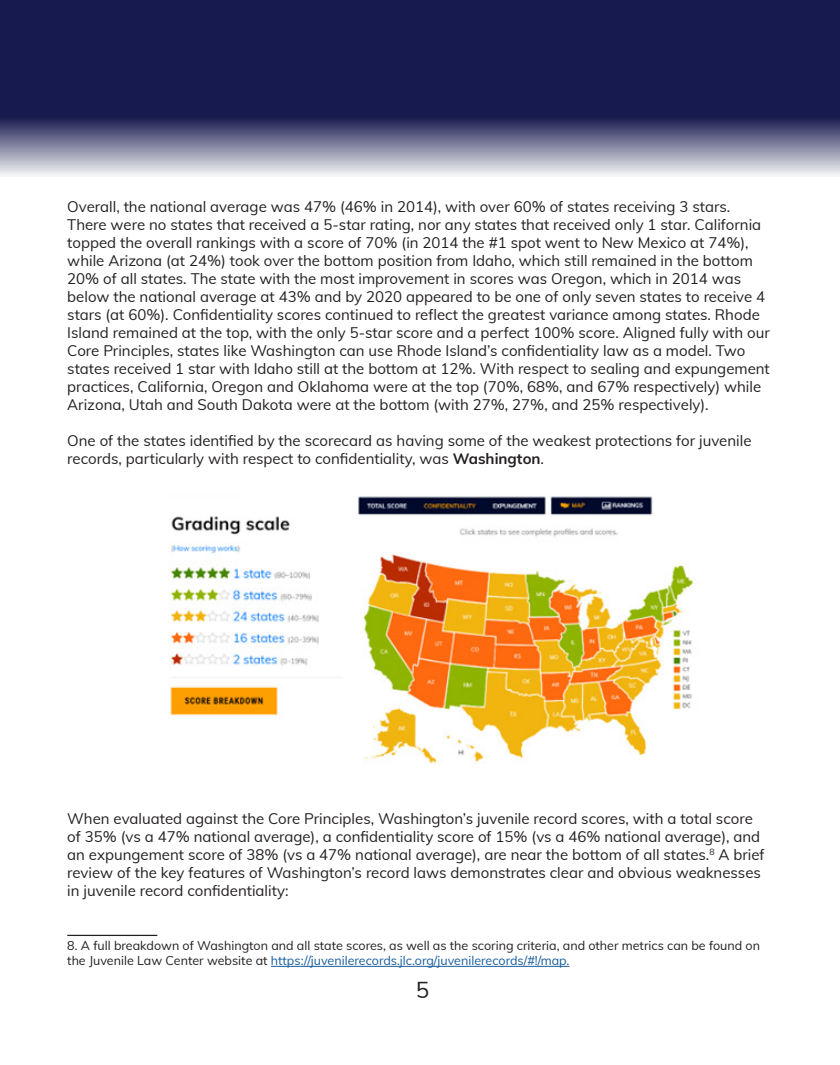
<style>
.page{position:relative;width:840px;height:1065px;background:#fff}
.page>*{position:absolute;margin:0;border:0;box-sizing:border-box;transform-origin:0 0}
.t1{font:22.5px "Muli";color:#231f20}
.t2{font:15px/18px "Muli";color:#231f20}
.t3{font:12.5px/15px "Muli";color:#231f20}
.s1{font-weight:700}
.s2{color:#175d9e}
</style>
<div class="page">
<hr style="left:67px;top:935px;width:90px;height:1px;background:#231f20">
<hr style="left:271px;top:966px;width:298px;height:1px;background:#175d9e">
<img style="left:170px;top:496px;width:528px;height:268px">
<svg style="left:0;top:0;width:840px;height:176px;background:#3c3e6a"></svg>
<p class="t2" style="left:67px;top:197px;width:704px">Overall, the national average was 47% (46% in 2014), with over 60% of states receiving 3 stars.<br>There were no states that received a 5-star rating, nor any states that received only 1 star. California topped the overall rankings with a score of 70% (in 2014 the #1 spot went to New Mexico at 74%), while Arizona (at 24%) took over the bottom position from Idaho, which still remained in the bottom 20% of all states. The state with the most improvement in scores was Oregon, which in 2014 was below the national average at 43% and by 2020 appeared to be one of only seven states to receive 4 stars (at 60%). Confidentiality scores continued to reflect the greatest variance among states. Rhode Island remained at the top, with the only 5-star score and a perfect 100% score. Aligned fully with our Core Principles, states like Washington can use Rhode Island’s confidentiality law as a model. Two states received 1 star with Idaho still at the bottom at 12%. With respect to sealing and expungement practices, California, Oregon and Oklahoma were at the top (70%, 68%, and 67% respectively) while</p>
<p class="t2" style="left:67px;top:395px;width:643px">Arizona, Utah and South Dakota were at the bottom (with 27%, 27%, and 25% respectively).</p>
<p class="t2" style="left:67px;top:431px;width:686px">One of the states identified by the scorecard as having some of the weakest protections for juvenile records, particularly with respect to confidentiality, was <span class="s1">Washington</span>.</p>
<p class="t2" style="left:67px;top:809px;width:699px">When evaluated against the Core Principles, Washington’s juvenile record scores, with a total score of 35% (vs a 47% national average), a confidentiality score of 15% (vs a 46% national average), and an expungement score of 38% (vs a 47% national average), are near the bottom of all states.<sup>8</sup> A brief review of the key features of Washington’s record laws demonstrates clear and obvious weaknesses in juvenile record confidentiality:</p>
<p class="t3" style="left:67px;top:938px;width:694px">8. A full breakdown of Washington and all state scores, as well as the scoring criteria, and other metrics can be found on the Juvenile Law Center website at <span class="s2">https://juvenilerecords.jlc.org/juvenilerecords/#!/map.</span></p>
<p class="t1" style="left:416px;top:974px;width:15px">5</p>
</div>
